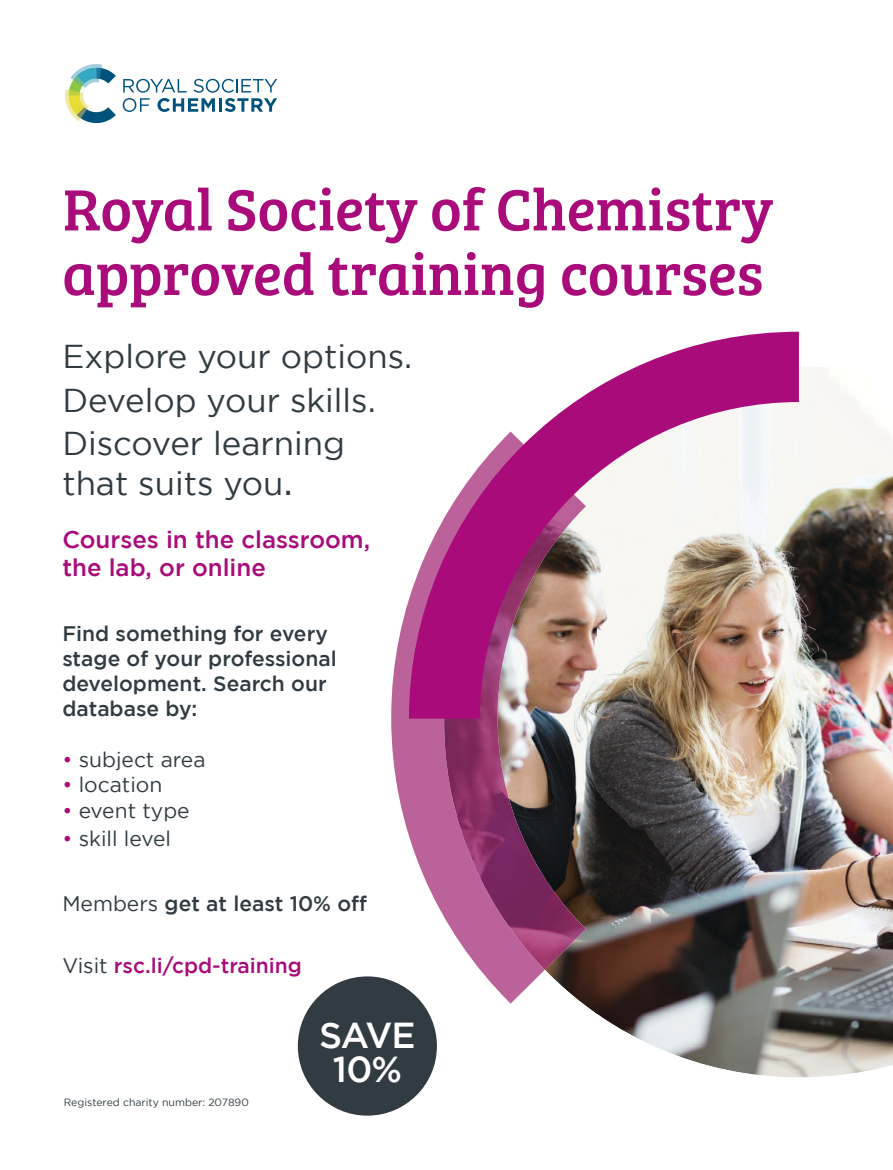
<style>
.page{position:relative;width:893px;height:1170px;background:#fff}
.page>*{position:absolute;margin:0;border:0;box-sizing:border-box;transform-origin:0 0}
.t1{font:60px/64.5px "Bree Serif";color:#a90b7a}
.t2{font:500 36px/34.5px "Gotham";letter-spacing:-.03em;color:#fff;text-align:center}
.t3{font:33px/43.8px "Gotham";color:#303c42}
.t4{font:500 24px/28.8px "Gotham";color:#a90b7a}
.t5{font:500 21px/25.2px "Gotham";color:#303c42}
.t6{font:21px "Gotham";color:#303c42}
.t7{font:500 21px "Gotham";color:#a90b7a}
.t8{font:10.5px "Gotham";color:#303c42}
.s1{font-size:39px}
.s2{color:#a90b7a}
.s3{font-weight:400}
.s4{font-weight:400;color:#303c42}
</style>
<div class="page">
<svg style="left:123px;top:79px;width:154px;height:33px"></svg>
<svg style="left:65px;top:64px;width:51px;height:59px"></svg>
<div style="left:298px;top:976px;width:139px;height:139px;background:#303c42;border-radius:50%"></div>
<img style="left:596px;top:366px;width:297px;height:711px">
<img style="left:549px;top:718px;width:47px;height:295px">
<svg style="left:391px;top:599px;width:158px;height:404px"></svg>
<img style="left:444px;top:718px;width:142px;height:251px">
<img style="left:409px;top:332px;width:390px;height:386px">
<h1 class="t1" style="left:62px;top:184px;width:712px">Royal Society of Chemistry approved training courses</h1>
<h3 class="t3" style="left:62px;top:333px;width:351px">Explore your options.<br>Develop your skills.<br>Discover learning</h3>
<h3 class="t3" style="left:62px;top:460px;width:232px">that suits you<span class="s1">.</span></h3>
<p class="t4" style="left:62px;top:526px;width:309px">Courses in the classroom, the lab, or online</p>
<p class="t5" style="left:62px;top:622px;width:276px">Find something for every stage of your professional development. Search our database by:</p>
<p class="t6" style="left:62px;top:748px;width:145px"><span class="s2">•</span> subject area</p>
<p class="t6" style="left:62px;top:773px;width:101px"><span class="s2">•</span> location</p>
<p class="t6" style="left:62px;top:798px;width:129px"><span class="s2">•</span> event type</p>
<p class="t6" style="left:62px;top:827px;width:110px"><span class="s2">•</span> skill level</p>
<p class="t5" style="left:62px;top:892px;width:306px"><span class="s3">Members</span> get at least 10% off</p>
<p class="t7" style="left:62px;top:957px;width:241px"><span class="s4">Visit</span> rsc.li/cpd-training</p>
<p class="t8" style="left:64px;top:1096px;width:187px">Registered charity number: 207890</p>
<h2 class="t2" style="left:319px;top:1020px;width:98px">SAVE<br>10%</h2>
</div>
